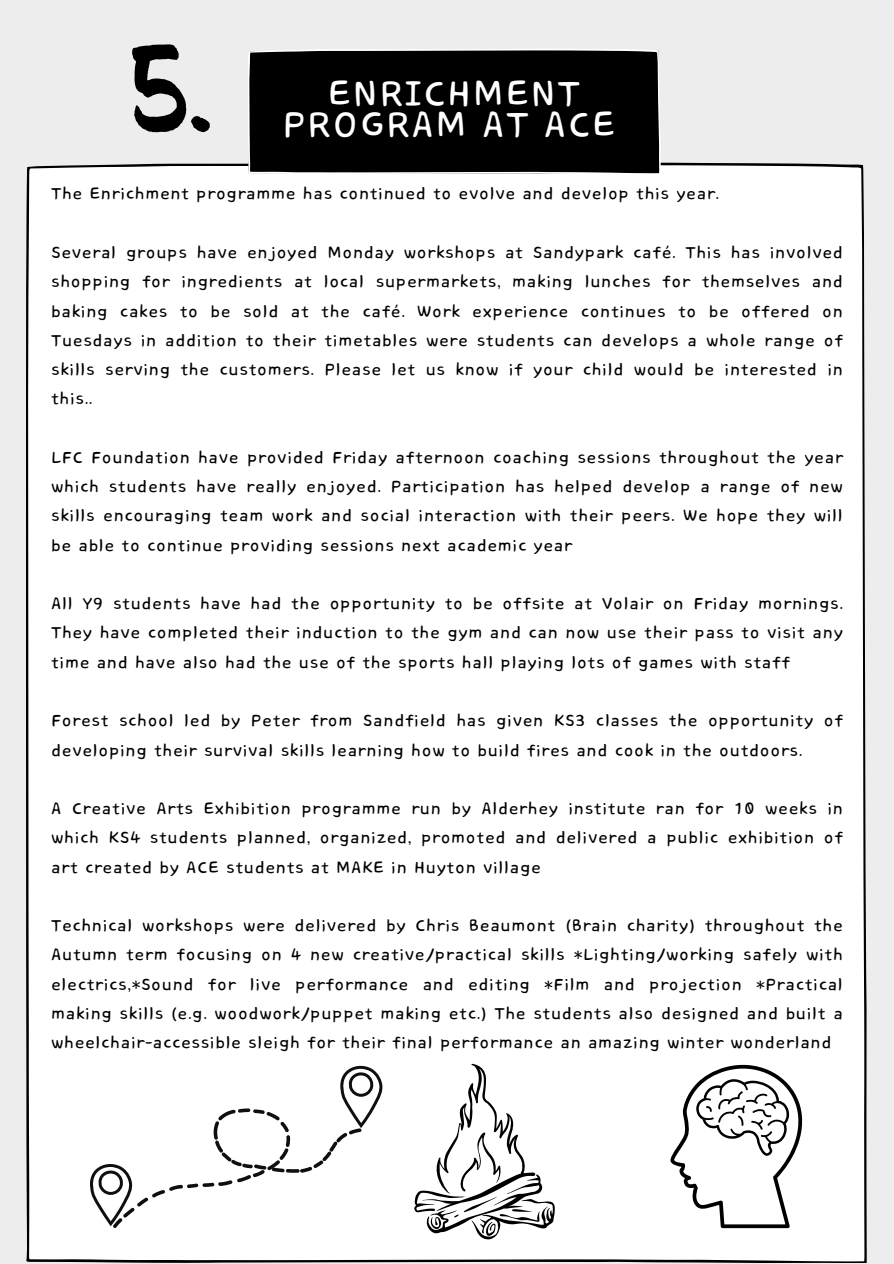
<style>
.page{position:relative;width:894px;height:1264px;background:#fff}
.page>*{position:absolute;margin:0;border:0;box-sizing:border-box;transform-origin:0 0}
.t1{font:120px "Bosk";color:#000}
.t2{font:45.75px "Core Bandi Face";color:#fff}
.t3{font:21px/29.2px "Core Bandi Face";color:#000;text-align:justify}
</style>
<div class="page">
<div style="left:0;top:0;width:893px;height:1263px;background:#ededed"></div>
<div style="left:26px;top:163px;width:840px;height:1099px;background:#fff"></div>
<div style="left:248px;top:49px;width:412px;height:125px;background:#000"></div>
<svg style="left:88px;top:1063px;width:295px;height:164px;background:#f1f1f1"></svg>
<svg style="left:414px;top:1063px;width:140px;height:177px;background:#ddd"></svg>
<svg style="left:669px;top:1063px;width:135px;height:165px;background:#dcdcdc"></svg>
<p class="t1" style="left:130px;top:42px;width:84px">5.</p>
<p class="t2" style="left:327px;top:70px;width:255px">ENRICHMENT</p>
<p class="t2" style="left:282px;top:101px;width:336px">PROGRAM AT ACE</p>
<h1 class="t3" style="left:51px;top:180px;width:670px">The Enrichment programme has continued to evolve and develop this year.</h1>
<h2 class="t3" style="left:51px;top:239px;width:793px">Several groups have enjoyed Monday workshops at Sandypark café. This has involved shopping for ingredients at local supermarkets, making lunches for themselves and baking cakes to be sold at the café. Work experience continues to be offered on Tuesdays in addition to their timetables were students can develops a whole range of skills serving the customers. Please let us know if your child would be interested in this..</h2>
<p class="t3" style="left:51px;top:443px;width:793px">LFC Foundation have provided Friday afternoon coaching sessions throughout the year which students have really enjoyed. Participation has helped develop a range of new skills encouraging team work and social interaction with their peers. We hope they will be able to continue providing sessions next academic year</p>
<p class="t3" style="left:51px;top:590px;width:793px">All Y9 students have had the opportunity to be offsite at Volair on Friday mornings.<br>They have completed their induction to the gym and can now use their pass to visit any time and have also had the use of the sports hall playing lots of games with staff</p>
<p class="t3" style="left:51px;top:707px;width:793px">Forest school led by Peter from Sandfield has given KS3 classes the opportunity of developing their survival skills learning how to build fires and cook in the outdoors.</p>
<p class="t3" style="left:51px;top:794px;width:793px">A Creative Arts Exhibition programme run by Alderhey institute ran for 10 weeks in which KS4 students planned, organized, promoted and delivered a public exhibition of art created by ACE students at MAKE in Huyton village</p>
<p class="t3" style="left:51px;top:911px;width:793px">Technical workshops were delivered by Chris Beaumont (Brain charity) throughout the Autumn term focusing on 4 new creative/practical skills *Lighting/working safely with electrics,*Sound for live performance and editing *Film and projection *Practical making skills (e.g. woodwork/puppet making etc.) The students also designed and built a wheelchair-accessible sleigh for their final performance an amazing winter wonderland</p>
</div>
